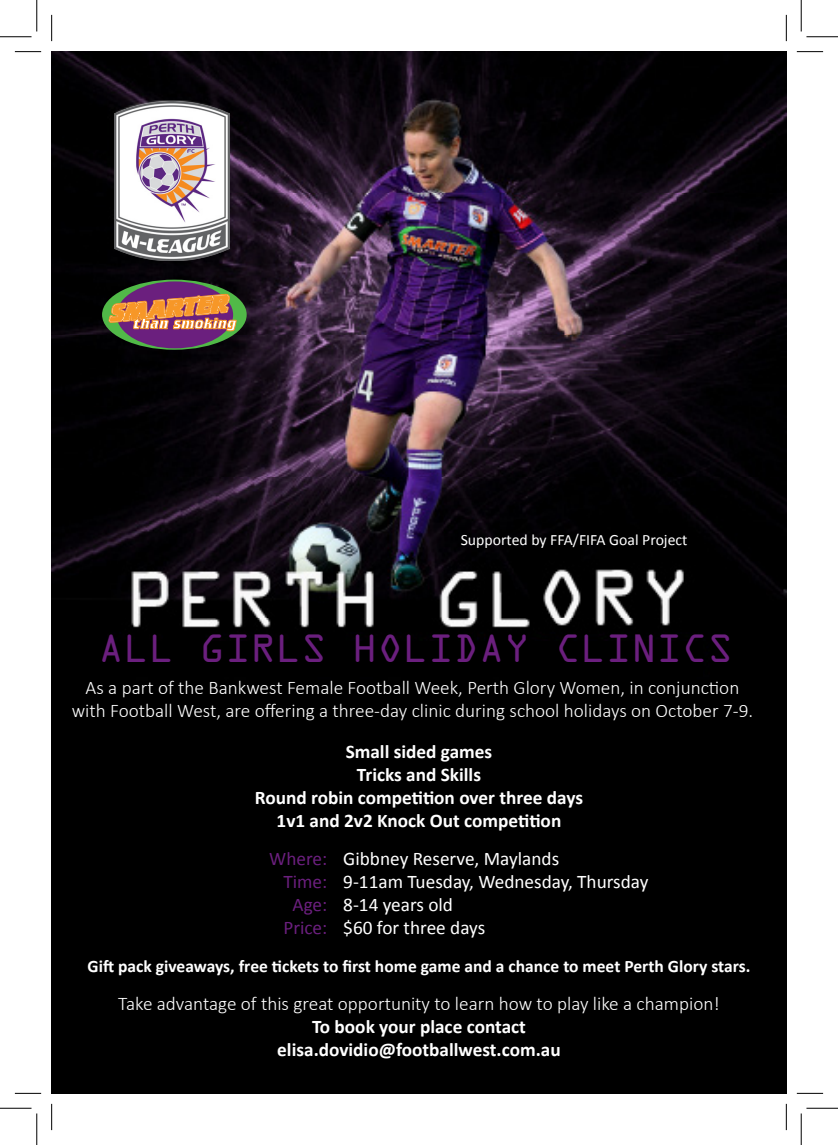
<style>
.page{position:relative;width:838px;height:1145px;background:#fff}
.page>*{position:absolute;margin:0;border:0;box-sizing:border-box;transform-origin:0 0}
.t1{font:42px "OCRA Extended";color:#6b1f7e}
.t2{font:300 19.25px/23.1px "Calibri";color:#fff;text-align:center}
.t3{font:700 19.25px "Calibri";color:#fff}
.t4{font:19.25px "Calibri";color:#fff}
.t5{font:19.25px "Calibri";color:#6b1f7e}
.t6{font:700 17.5px "Calibri";color:#fff}
.t7{font:15.75px "Calibri";color:#fff}
</style>
<div class="page">
<img style="left:52px;top:52px;width:734px;height:1041px">
<svg style="left:102px;top:280px;width:145px;height:70px"></svg>
<div style="left:117px;top:281px;width:116px;height:67px;background:#6b1f7e;border-radius:50%"></div>
<svg style="left:109px;top:294px;width:127px;height:40px"></svg>
<div style="left:88px;top:642px;width:614px;height:35px;background:#000"></div>
<img style="left:115px;top:101px;width:114px;height:160px">
<svg style="left:15px;top:51px;width:26px;height:1px"></svg>
<svg style="left:796px;top:51px;width:27px;height:1px"></svg>
<svg style="left:15px;top:1093px;width:26px;height:1px"></svg>
<svg style="left:796px;top:1093px;width:27px;height:1px"></svg>
<svg style="left:51px;top:15px;width:1px;height:26px"></svg>
<svg style="left:51px;top:1104px;width:1px;height:26px"></svg>
<svg style="left:786px;top:15px;width:1px;height:26px"></svg>
<svg style="left:786px;top:1104px;width:1px;height:26px"></svg>
<hr style="left:0;top:36px;width:32px;height:1px;background:#000">
<hr style="left:806px;top:36px;width:31px;height:1px;background:#000">
<hr style="left:0;top:1108px;width:32px;height:1px;background:#000">
<hr style="left:806px;top:1108px;width:31px;height:1px;background:#000">
<hr style="left:36px;top:0;width:1px;height:31px;background:#000">
<hr style="left:36px;top:1113px;width:1px;height:32px;background:#000">
<hr style="left:800px;top:0;width:1px;height:31px;background:#000">
<hr style="left:800px;top:1113px;width:1px;height:32px;background:#000">
<p class="t7" style="left:460px;top:530px;width:228px">Supported by FFA/FIFA Goal Project</p>
<p class="t1" style="left:98px;top:626px;width:636px">ALL GIRLS HOLIDAY CLINICS</p>
<p class="t2" style="left:72px;top:676px;width:683px">As a part of the Bankwest Female Football Week, Perth Glory Women, in conjunction with Football West, are offering a three-day clinic during school holidays on October 7-9.</p>
<p class="t3" style="left:345px;top:739px;width:148px">Small sided games</p>
<p class="t3" style="left:357px;top:762px;width:126px">Tricks and Skills</p>
<p class="t3" style="left:255px;top:785px;width:329px">Round robin competition over three days</p>
<p class="t3" style="left:276px;top:808px;width:286px">1v1 and 2v2 Knock Out competition</p>
<p class="t4" style="left:343px;top:847px;width:217px">Gibbney Reserve, Maylands</p>
<p class="t4" style="left:343px;top:870px;width:307px">9-11am Tuesday, Wednesday, Thursday</p>
<p class="t4" style="left:343px;top:893px;width:111px">8-14 years old</p>
<p class="t4" style="left:343px;top:916px;width:143px">$60 for three days</p>
<p class="t6" style="left:88px;top:955px;width:664px">Gift pack giveaways, free tickets to first home game and a chance to meet Perth Glory stars.</p>
<p class="t5" style="left:269px;top:847px;width:60px">Where:</p>
<p class="t5" style="left:283px;top:870px;width:45px">Time:</p>
<p class="t5" style="left:292px;top:893px;width:36px">Age:</p>
<p class="t5" style="left:283px;top:916px;width:45px">Price:</p>
<p class="t2" style="left:118px;top:992px;width:602px">Take advantage of this great opportunity to learn how to play like a champion!</p>
<p class="t3" style="left:312px;top:1014px;width:215px">To book your place contact</p>
<p class="t3" style="left:277px;top:1037px;width:285px">elisa.dovidio@footballwest.com.au</p>
</div>
